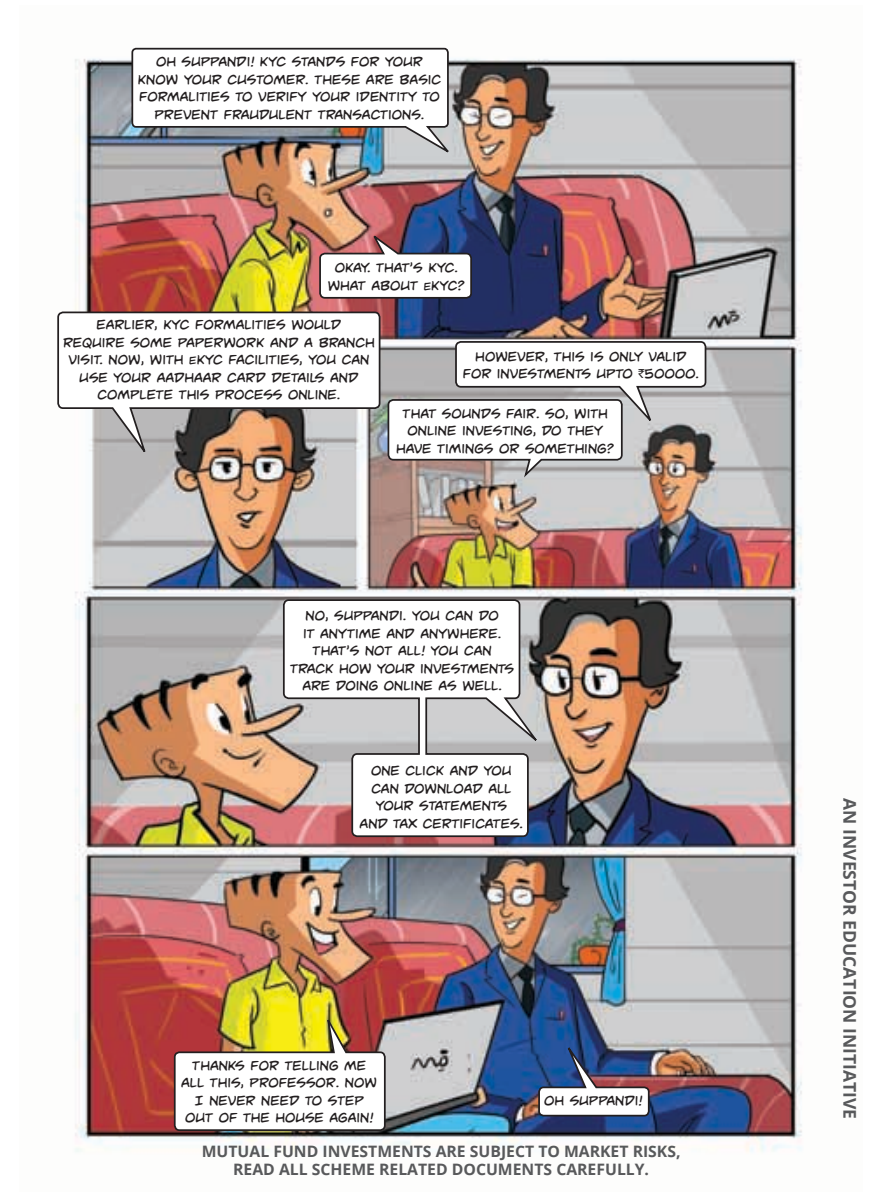
<style>
.page{position:relative;width:882px;height:1197px;background:#fff}
.page>*{position:absolute;margin:0;border:0;box-sizing:border-box;transform-origin:0 0}
.Body_Text{font:17.5px/17.5px "Unmasked BB";color:#231f20;text-align:center}
.t1{font:700 17.5px "Open Sans";color:#58595b}
.t2{font:700 15.75px/17.5px "Open Sans";color:#58595b;text-align:center}
.s1{font-size:14px}
.s2{font-family:"Rupee Foradian";font-size:12.25px}
</style>
<div class="page">
<img style="left:75px;top:58px;width:728px;height:1094px">
<svg style="left:318px;top:230px;width:155px;height:70px"></svg>
<svg style="left:131px;top:47px;width:325px;height:111px"></svg>
<svg style="left:57px;top:311px;width:324px;height:150px"></svg>
<svg style="left:387px;top:340px;width:320px;height:140px"></svg>
<svg style="left:173px;top:1010px;width:214px;height:122px"></svg>
<svg style="left:537px;top:1033px;width:114px;height:84px"></svg>
<svg style="left:282px;top:598px;width:264px;height:240px"></svg>
<p class="Body_Text" style="left:138px;top:53px;width:305px">Oh Suppandi! KYC stands for your Know Your Customer. These are basic formalities to verify your identity to prevent fraudulent transactions.</p>
<p class="Body_Text" style="left:328px;top:259px;width:139px">okay. that’s KYC.<br>What about <span class="s1">E</span>KYC?</p>
<p class="Body_Text" style="left:63px;top:316px;width:313px">Earlier, KYC formalities would<br>require some paperwork and a branch visit. Now, with <span class="s1">e</span>KYC facilities, you can use your Aadhaar card details and complete this process online.</p>
<p class="Body_Text" style="left:463px;top:347px;width:238px">However, this is only valid for investments upto <span class="s2">`</span>50000.</p>
<p class="Body_Text" style="left:396px;top:404px;width:220px">That sounds fair. So, with online investing, do they have timings or something?</p>
<p class="Body_Text" style="left:290px;top:606px;width:225px">No, Suppandi. You can do<br>it anytime and anywhere.<br>That’s not all! you can track how your investments are doing online as well.</p>
<p class="Body_Text" style="left:360px;top:761px;width:165px">One click and you can download all your statements and tax certificates.</p>
<p class="Body_Text" style="left:181px;top:1056px;width:197px">Thanks for telling me all this, Professor. Now<br>I never need to step out of the house again!</p>
<p class="Body_Text" style="left:544px;top:1091px;width:100px">oh suppandi!</p>
<p class="t2" style="left:202px;top:1143px;width:480px">MUTUAL FUND INVESTMENTS ARE SUBJECT TO MARKET RISKS,<br>READ ALL SCHEME RELATED DOCUMENTS CAREFULLY.</p>
<p class="t1" style="left:862px;top:798px;width:322px;rotate:90deg">AN INVESTOR EDUCATION INITIATIVE</p>
</div>
